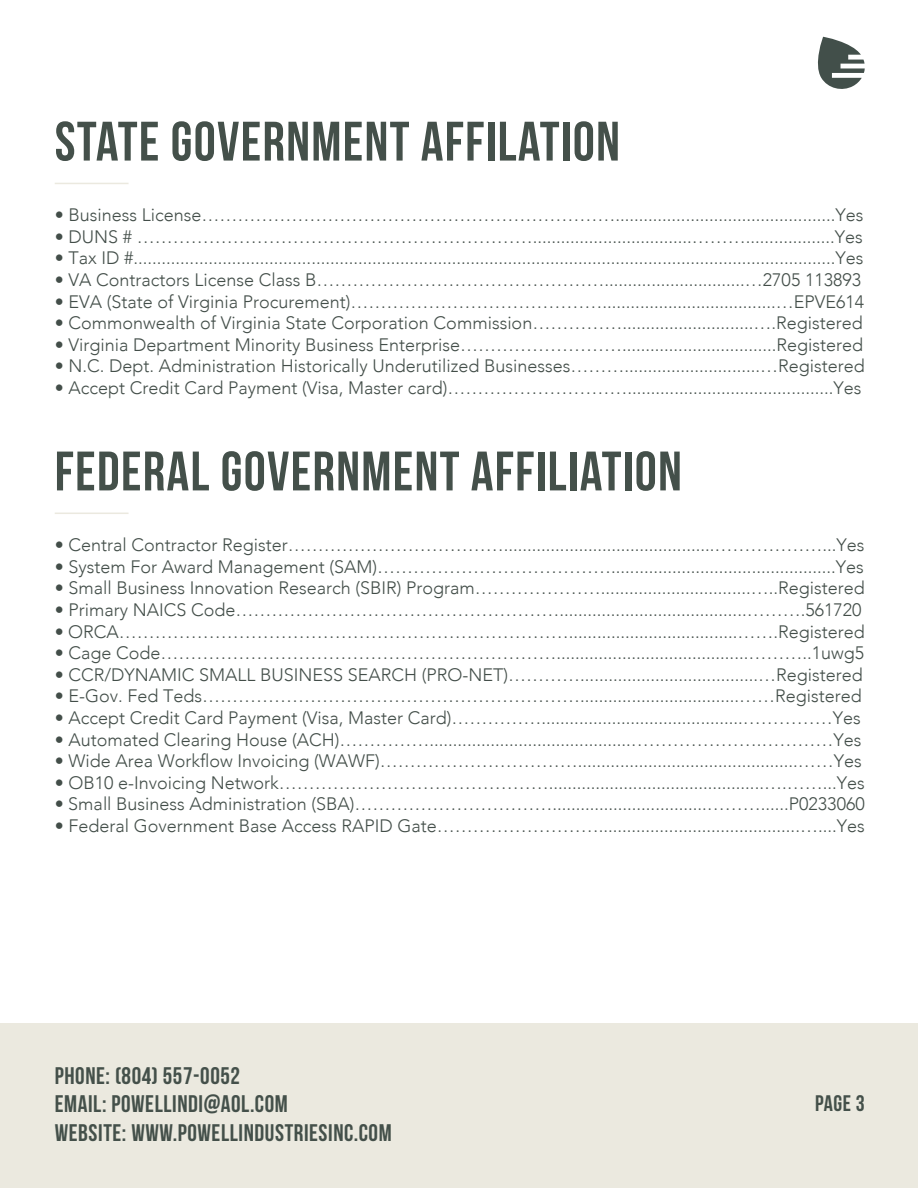
<style>
.page{position:relative;width:918px;height:1188px;background:#fff}
.page>*{position:absolute;margin:0;border:0;box-sizing:border-box;transform-origin:0 0}
.t1{font:55.5px "Bebas Neue";letter-spacing:.025em;color:#44504a}
.t2{font:24px/28.5px "Bebas Neue";letter-spacing:.025em;color:#44504a}
.t3{font:22.5px "Bebas Neue";color:#44504a}
.t4{font:300 18px "Avenir";color:#434e49}
</style>
<div class="page">
<hr style="left:55px;top:183px;width:74px;height:1px;background:#ebe9df">
<hr style="left:55px;top:513px;width:74px;height:1px;background:#ebe9df">
<svg style="left:817px;top:37px;width:48px;height:52px"></svg>
<div style="left:0;top:1023px;width:918px;height:165px;background:#ebe9df"></div>
<h1 class="t1" style="left:55px;top:111px;width:567px">STATE GOVERNMENT AFFILATION</h1>
<p class="t4" style="left:55px;top:204px;width:810px">• Business License……………………………………………………………...............................................Yes</p>
<p class="t4" style="left:55px;top:226px;width:810px">• DUNS # …………………………………………………………..................................………...................Yes</p>
<p class="t4" style="left:55px;top:248px;width:810px">• Tax ID #......................................................................................................................................................Yes</p>
<p class="t4" style="left:55px;top:269px;width:808px">• VA Contractors License Class B…………………………………………..............................…2705 113893</p>
<p class="t4" style="left:55px;top:291px;width:811px">• EVA (State of Virginia Procurement)…………………………………….....................................…EPVE614</p>
<p class="t4" style="left:55px;top:312px;width:810px">• Commonwealth of Virginia State Corporation Commission……………............................….Registered</p>
<p class="t4" style="left:55px;top:334px;width:810px">• Virginia Department Minority Business Enterprise……………………….................................Registered</p>
<p class="t4" style="left:55px;top:356px;width:812px">• N.C. Dept. Administration Historically Underutilized Businesses……….............................…Registered</p>
<p class="t4" style="left:55px;top:377px;width:808px">• Accept Credit Card Payment (Visa, Master card)…………………………............................................Yes</p>
<h1 class="t1" style="left:55px;top:441px;width:629px">FEDERAL GOVERNMENT AFFILIATION</h1>
<p class="t4" style="left:55px;top:534px;width:811px">• Central Contractor Register……………………………….............................................………………...Yes</p>
<p class="t4" style="left:55px;top:556px;width:811px">• System For Award Management (SAM)…………………………………................................................Yes</p>
<p class="t4" style="left:55px;top:577px;width:812px">• Small Business Innovation Research (SBIR) Program…………………................................…..Registered</p>
<p class="t4" style="left:55px;top:599px;width:808px">• Primary NAICS Code………………………………………………........................................……….561720</p>
<p class="t4" style="left:55px;top:621px;width:812px">• ORCA…………………………………………………………………....................................…….Registered</p>
<p class="t4" style="left:55px;top:642px;width:811px">• Cage Code………………………………………………………….........................................………..1uwg5</p>
<p class="t4" style="left:55px;top:664px;width:810px">• CCR/DYNAMIC SMALL BUSINESS SEARCH (PRO-NET)…………......................................…Registered</p>
<p class="t4" style="left:55px;top:685px;width:809px">• E-Gov. Fed Teds………………………………………………………..................................……Registered</p>
<p class="t4" style="left:55px;top:707px;width:808px">• Accept Credit Card Payment (Visa, Master Card)……………...........................................……………Yes</p>
<p class="t4" style="left:55px;top:729px;width:808px">• Automated Clearing House (ACH)……………...........................................………………….…………Yes</p>
<p class="t4" style="left:55px;top:750px;width:809px">• Wide Area Workflow Invoicing (WAWF)……………………………...............................................……Yes</p>
<p class="t4" style="left:55px;top:772px;width:812px">• OB10 e-Invoicing Network………………………………………..............................................….……...Yes</p>
<p class="t4" style="left:55px;top:793px;width:812px">• Small Business Administration (SBA)…………………………….................................………......P0233060</p>
<p class="t4" style="left:55px;top:815px;width:812px">• Federal Government Base Access RAPID Gate………………………...........................................…....Yes</p>
<h2 class="t2" style="left:55px;top:1061px;width:338px">PHONE: (804) 557-0052<br>EMAIL: POWELLINDI@AOL.COM<br>WEBSITE: WWW.POWELLINDUSTRIESINC.COM</h2>
<p class="t3" style="left:815px;top:1091px;width:51px">PAGE 3</p>
</div>
